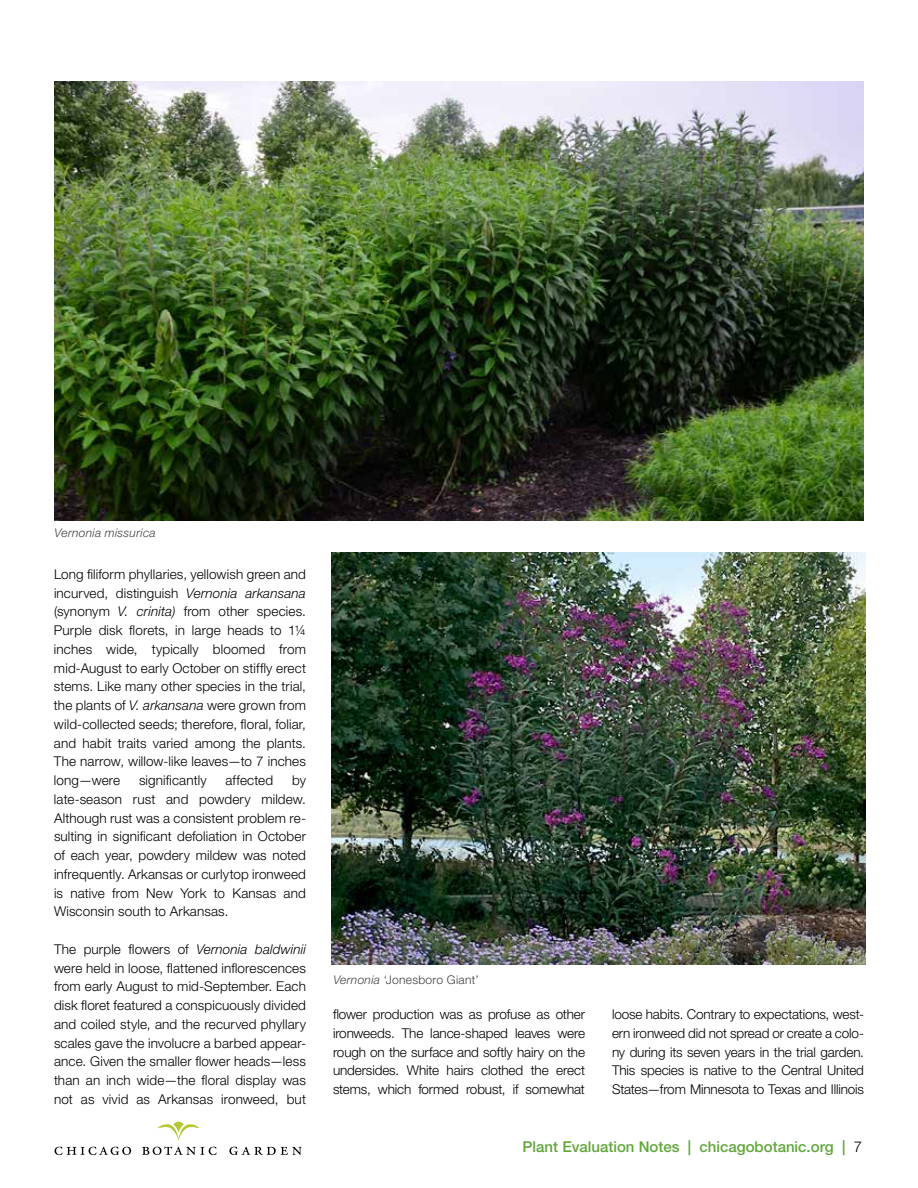
<style>
.page{position:relative;width:918px;height:1188px;background:#fff}
.page>*{position:absolute;margin:0;border:0;box-sizing:border-box;transform-origin:0 0}
.t1{font:500 15px "Helvetica Neue LT Std";color:#61a73a}
.t2{font:300 13.5px/18.8px "Helvetica Neue LT Std";color:#000;text-align:justify}
.t3{font:300 12px "Helvetica Neue LT Std";letter-spacing:.025em;color:#404042}
.t4{font:italic 300 12px "Helvetica Neue LT Std";letter-spacing:.025em;color:#404042}
.s1{font-style:italic}
.s2{font-weight:300;color:#000}
</style>
<div class="page">
<svg style="left:55px;top:1147px;width:76px;height:8px"></svg>
<svg style="left:142px;top:1147px;width:75px;height:8px"></svg>
<svg style="left:229px;top:1147px;width:73px;height:8px"></svg>
<svg style="left:157px;top:1122px;width:43px;height:19px"></svg>
<img style="left:55px;top:81px;width:809px;height:440px">
<img style="left:331px;top:552px;width:534px;height:413px">
<p class="t4" style="left:55px;top:526px;width:103px">Vernonia missurica</p>
<p class="t2" style="left:54px;top:564px;width:254px">Long filiform phyllaries, yellowish green and incurved, distinguish <span class="s1">Vernonia arkansana </span>(synonym <span class="s1">V. crinita)</span> from other species.<br>Purple disk florets, in large heads to 1¼ inches wide, typically bloomed from mid-August to early October on stiffly erect stems. Like many other species in the trial, the plants of <span class="s1">V. arkansana</span> were grown from wild-collected seeds; therefore, floral, foliar, and habit traits varied among the plants.<br>The narrow, willow-like leaves—to 7 inches long—were</p>
<p class="t2" style="left:54px;top:771px;width:254px;text-indent:238px">by late-season rust and powdery mildew.<br>Although rust was a consistent problem re&shy;sulting in significant defoliation in October of each year, powdery mildew was noted infrequently. Arkansas or curlytop ironweed is native from New York to Kansas and Wisconsin south to Arkansas.</p>
<p class="t2" style="left:54px;top:939px;width:254px">The purple flowers of <span class="s1">Vernonia baldwinii </span>were held in loose, flattened inflorescences from early August to mid-September. Each disk floret featured a conspicuously divided and coiled style, and the recurved phyllary scales gave the involucre a barbed appear&shy;ance. Given the smaller flower heads—less than an inch wide—the floral display was not as vivid as Arkansas ironweed, but</p>
<p class="t2" style="left:139px;top:771px;width:69px">significantly</p>
<p class="t2" style="left:226px;top:771px;width:49px">affected</p>
<p class="t3" style="left:333px;top:972px;width:147px"><span class="s1">Vernonia</span> ‘Jonesboro Giant’</p>
<p class="t2" style="left:333px;top:1005px;width:254px">flower production was as profuse as other ironweeds. The lance-shaped leaves were rough on the surface and softly hairy on the undersides. White hairs clothed the erect stems, which formed robust, if somewhat</p>
<p class="t2" style="left:612px;top:1005px;width:254px">loose habits. Contrary to expectations, west&shy;ern ironweed did not spread or create a colo&shy;ny during its seven years in the trial garden.<br>This species is native to the Central United States—from Minnesota to Texas and Illinois</p>
<p class="t1" style="left:523px;top:1138px;width:341px">Plant Evaluation Notes | chicagobotanic.org | <span class="s2">7</span></p>
</div>
